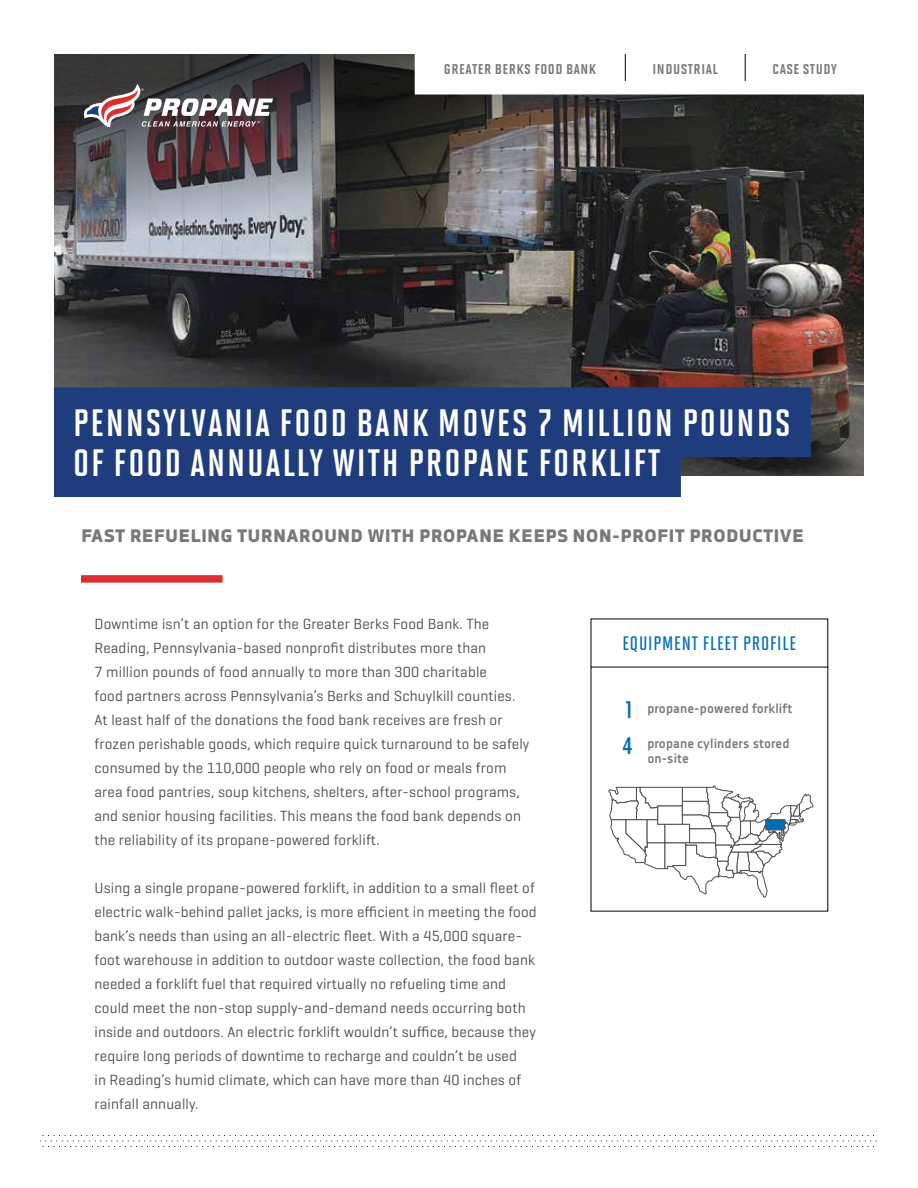
<style>
.page{position:relative;width:918px;height:1188px;background:#fff}
.page>*{position:absolute;margin:0;border:0;box-sizing:border-box;transform-origin:0 0}
.t1{font:700 38.1px/39.9px "Solano Gothic Sc Pro";letter-spacing:.05em;color:#fff}
.t2{font:700 24px/35.4px "Solano Gothic Sc Pro";color:#006fba}
.t3{font:19.5px "Solano Gothic Sc Pro Sb Cap";letter-spacing:.045em;color:#006fba}
.t4{font:800 18px "Decima Nova";letter-spacing:.01em;color:#77787b}
.t5{font:16.5px "Solano Gothic Sc Pro Bd SC";letter-spacing:.03em;color:#77787b}
.t6{font:15px/24px "Geogrotesque";letter-spacing:.01em;color:#4d4d4f}
.t7{font:700 13.5px/15px "Decima Nova";letter-spacing:.005em;color:#77787b}
</style>
<div class="page">
<img style="left:54px;top:246px;width:810px;height:230px">
<svg style="left:54px;top:54px;width:810px;height:192px"></svg>
<svg style="left:40px;top:1135px;width:837px;height:12px"></svg>
<div style="left:81px;top:575px;width:142px;height:8px;background:#db2f32"></div>
<svg style="left:84px;top:84px;width:189px;height:43px"></svg>
<div style="left:54px;top:387px;width:757px;height:70px;background:#1f3d7d"></div>
<div style="left:54px;top:427px;width:627px;height:70px;background:#1f3d7d"></div>
<svg style="left:415px;top:54px;width:449px;height:40px"></svg>
<svg style="left:608px;top:785px;width:206px;height:113px"></svg>
<p class="t5" style="left:444px;top:59px;width:154px">GREATER BERKS FOOD BANK</p>
<p class="t5" style="left:653px;top:59px;width:67px">INDUSTRIAL</p>
<p class="t5" style="left:772px;top:59px;width:66px">CASE STUDY</p>
<h1 class="t1" style="left:73px;top:403px;width:719px">PENNSYLVANIA FOOD BANK MOVES 7 MILLION POUNDS<br>OF FOOD ANNUALLY WITH PROPANE FORKLIFT</h1>
<p class="t4" style="left:81px;top:525px;width:724px">FAST REFUELING TURNAROUND WITH PROPANE KEEPS NON-PROFIT PRODUCTIVE</p>
<p class="t6" style="left:94px;top:611px;width:436px">Downtime isn’t an option for the Greater Berks Food Bank. The Reading, Pennsylvania-based nonprofit distributes more than<br>7 million pounds of food annually to more than 300 charitable<br>food partners across Pennsylvania’s Berks and Schuylkill counties.<br>At least half of the donations the food bank receives are fresh or frozen perishable goods, which require quick turnaround to be safely consumed by the 110,000 people who rely on food or meals from area food pantries, soup kitchens, shelters, after-school programs, and senior housing facilities. This means the food bank depends on the reliability of its propane-powered forklift.</p>
<p class="t6" style="left:94px;top:875px;width:444px">Using a single propane-powered forklift, in addition to a small fleet of electric walk-behind pallet jacks, is more efficient in meeting the food bank’s needs than using an all-electric fleet. With a 45,000 square&shy;foot warehouse in addition to outdoor waste collection, the food bank needed a forklift fuel that required virtually no refueling time and could meet the non-stop supply-and-demand needs occurring both inside and outdoors. An electric forklift wouldn’t suffice, because they require long periods of downtime to recharge and couldn’t be used<br>in Reading’s humid climate, which can have more than 40 inches of rainfall annually.</p>
<h3 class="t3" style="left:622px;top:632px;width:175px">EQUIPMENT FLEET PROFILE</h3>
<h2 class="t2" style="left:623px;top:692px;width:11px">1<br>4</h2>
<p class="t7" style="left:647px;top:700px;width:147px">propane-powered forklift</p>
<p class="t7" style="left:647px;top:736px;width:144px">propane cylinders stored on-site</p>
</div>
